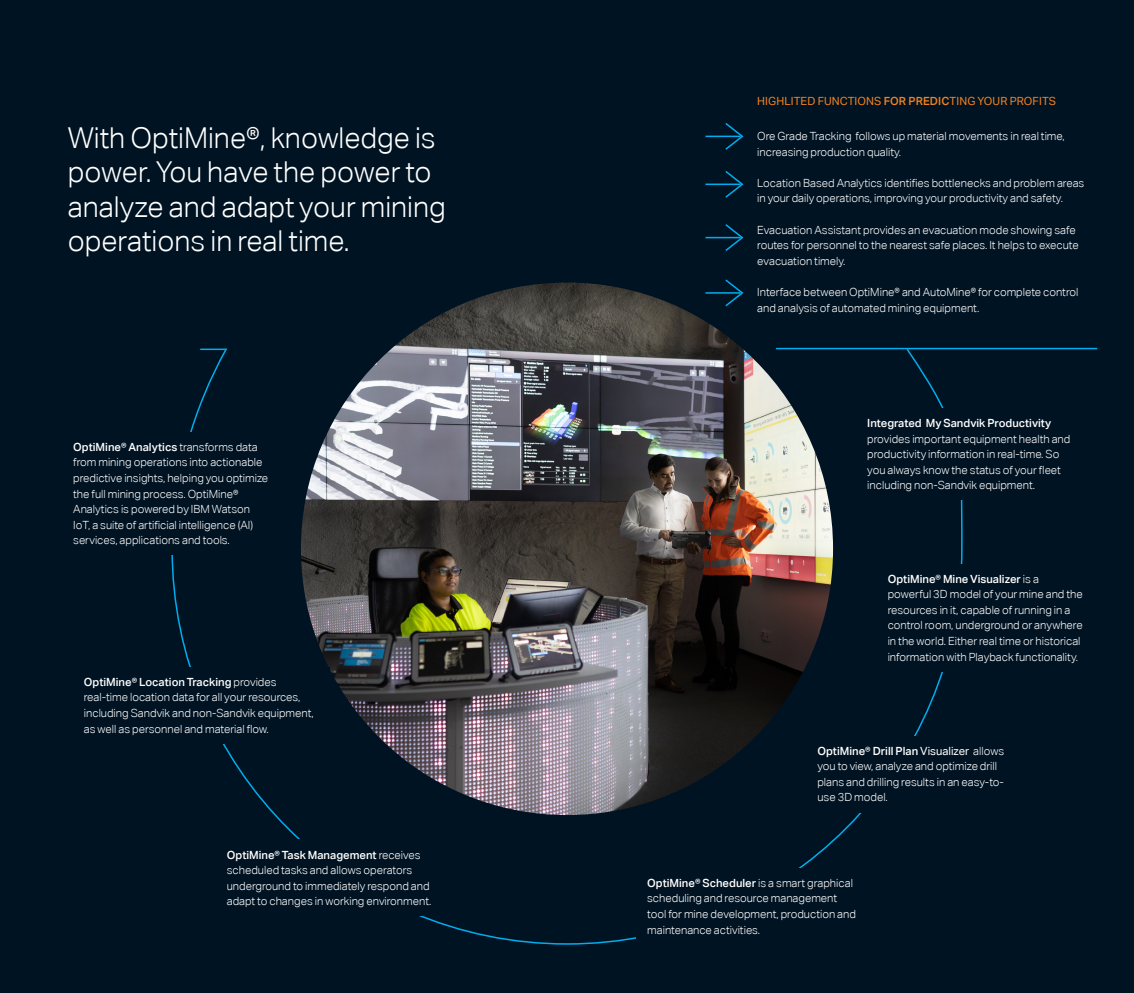
<style>
.page{position:relative;width:1134px;height:993px;background:#fff}
.page>*{position:absolute;margin:0;border:0;box-sizing:border-box;transform-origin:0 0}
.t1{font:300 28.75px/34.5px "Aktiv Grotesk Corp";color:#fff}
.Body_text{font:300 11.25px/15.6px "Aktiv Grotesk Corp";color:#fff}
.Body_text-2{font:11.25px "Aktiv Grotesk Corp";letter-spacing:.01em;color:#f58220}
.s1{font-weight:500}
.s2{font-weight:400}
</style>
<div class="page">
<div style="left:0;top:0;width:1134px;height:992px;background:#001322"></div>
<div style="left:171px;top:347px;width:792px;height:598px;background:#001322"></div>
<img style="left:301px;top:282px;width:532px;height:532px;border-radius:266px">
<hr style="left:705px;top:135px;width:35px;height:2px;background:#00aeef">
<svg style="left:724px;top:121px;width:21px;height:30px"></svg>
<hr style="left:705px;top:183px;width:35px;height:2px;background:#00aeef">
<svg style="left:724px;top:169px;width:21px;height:30px"></svg>
<hr style="left:705px;top:237px;width:35px;height:1px;background:#00aeef">
<svg style="left:724px;top:222px;width:21px;height:30px"></svg>
<hr style="left:776px;top:348px;width:321px;height:1px;background:#00aeef">
<div style="left:63px;top:432px;width:220px;height:123px;background:#001322"></div>
<div style="left:807px;top:735px;width:219px;height:76px;background:#001322"></div>
<div style="left:636px;top:867px;width:239px;height:85px;background:#001322"></div>
<div style="left:216px;top:839px;width:249px;height:76px;background:#001322"></div>
<div style="left:73px;top:667px;width:257px;height:76px;background:#001322"></div>
<div style="left:857px;top:408px;width:238px;height:92px;background:#001322"></div>
<div style="left:877px;top:563px;width:220px;height:108px;background:#001322"></div>
<hr style="left:705px;top:292px;width:35px;height:1px;background:#00aeef">
<svg style="left:724px;top:278px;width:21px;height:30px"></svg>
<p class="t1" style="left:68px;top:120px;width:380px">With OptiMine®, knowledge is power. You have the power to analyze and adapt your mining operations in real time.</p>
<p class="Body_text" style="left:73px;top:439px;width:197px"><span class="s1">OptiMine® Analytics</span> transforms data from mining operations into actionable predictive insights, helping you optimize the full mining process. OptiMine® Analytics is powered by IBM Watson IoT, a suite of artificial intelligence (AI) services, applications and tools.</p>
<p class="Body_text" style="left:84px;top:673px;width:231px"><span class="s1">OptiMine® Location Tracking</span> provides real-time location data for all your resources, including Sandvik and non-Sandvik equipment, as well as personnel and material flow.</p>
<p class="Body_text" style="left:227px;top:846px;width:206px"><span class="s1">OptiMine® Task Management</span> receives scheduled tasks and allows operators underground to immediately respond and adapt to changes in working environment.</p>
<p class="Body_text-2" style="left:757px;top:94px;width:300px">HIGHLITED FUNCTIONS <span class="s1">FOR PREDIC</span>TING YOUR PROFITS</p>
<p class="Body_text" style="left:757px;top:128px;width:309px">Ore Grade Tracking follows up material movements in real time, increasing production quality.</p>
<p class="Body_text" style="left:757px;top:175px;width:329px">Location Based Analytics identifies bottlenecks and problem areas in your daily operations, improving your productivity and safety.</p>
<p class="Body_text" style="left:757px;top:222px;width:323px">Evacuation Assistant provides an evacuation mode showing safe routes for personnel to the nearest safe places. It helps to execute evacuation timely.</p>
<p class="Body_text" style="left:757px;top:284px;width:323px">Interface between OptiMine® and AutoMine® for complete control and analysis of automated mining equipment.</p>
<p class="Body_text" style="left:867px;top:415px;width:205px"><span class="s1">Integrated My Sandvik Productivity </span>provides important equipment health and productivity information in real-time. So you always know the status of your fleet including non-Sandvik equipment.</p>
<p class="Body_text" style="left:888px;top:570px;width:197px"><span class="s1">OptiMine® Mine Visualizer</span> is a powerful 3D model of your mine and the resources in it, capable of running in a control room, underground or anywhere in the world. Either real time or historical information with Playback functionality.</p>
<p class="Body_text" style="left:817px;top:742px;width:188px"><span class="s1">OptiMine® Drill Plan</span> <span class="s2">Visualizer</span> allows you to view, analyze and optimize drill plans and drilling results in an easy-to&shy;use 3D model.</p>
<p class="Body_text" style="left:647px;top:874px;width:210px"><span class="s1">OptiMine® Scheduler</span> is a smart graphical scheduling and resource management tool for mine development, production and maintenance activities.</p>
</div>
